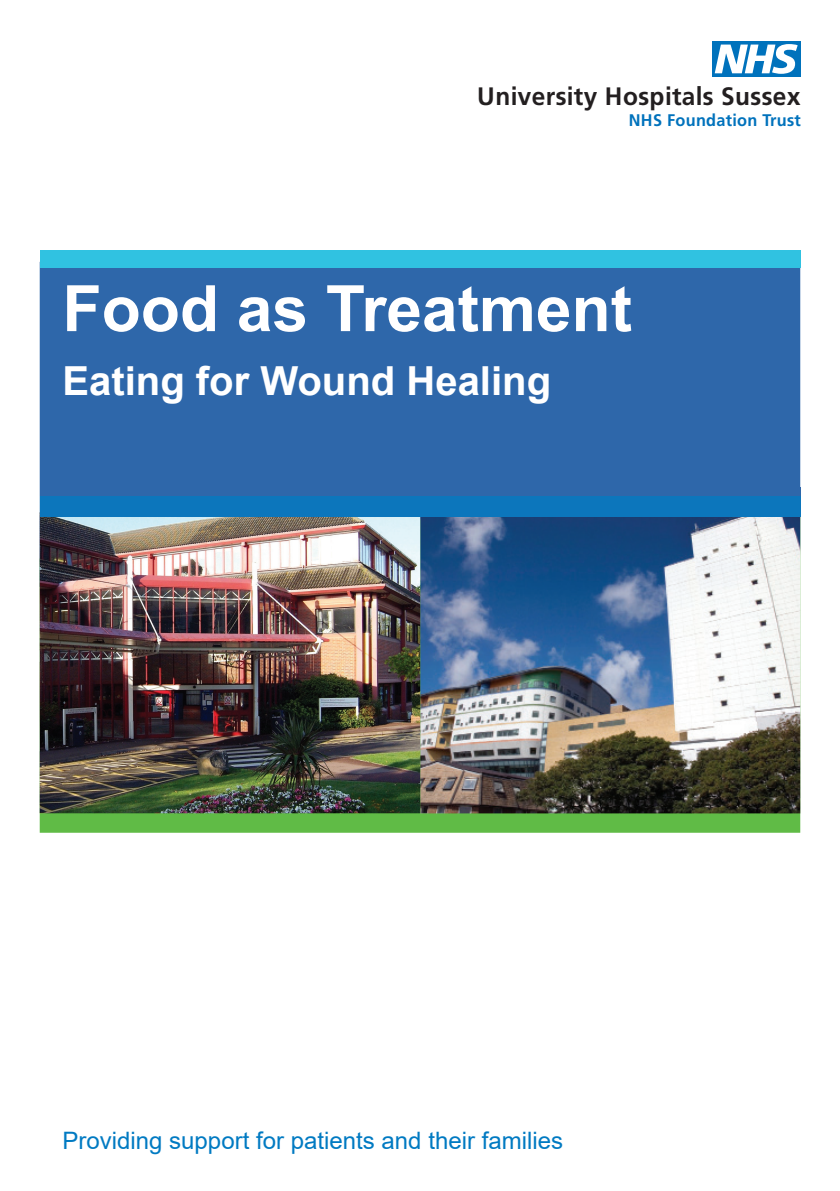
<style>
.page{position:relative;width:840px;height:1191px;background:#fff}
.page>*{position:absolute;margin:0;border:0;box-sizing:border-box;transform-origin:0 0}
.t1{font:700 64px "Arial";color:#fff}
.t2{font:700 40px "Arial";color:#fff}
.t3{font:700 25.2px "Frutiger";color:#231f20}
.t4{font:24px "Arial";color:#007ac2}
.t5{font:700 16.8px "Frutiger";color:#0072bc}
</style>
<div class="page">
<div style="left:40px;top:267px;width:759px;height:221px;background:#2e67aa"></div>
<div style="left:40px;top:813px;width:759px;height:19px;background:#60bb46"></div>
<div style="left:40px;top:250px;width:759px;height:17px;background:#30c2e1"></div>
<img style="left:420px;top:516px;width:379px;height:297px">
<img style="left:40px;top:516px;width:380px;height:297px">
<div style="left:40px;top:488px;width:759px;height:28px;background:#2e67aa"></div>
<div style="left:40px;top:496px;width:759px;height:20px;background:#0c76bc"></div>
<div style="left:711px;top:41px;width:89px;height:36px;background:#0072bc"></div>
<svg style="left:714px;top:44px;width:83px;height:30px"></svg>
<p class="t3" style="left:477px;top:82px;width:325px">University Hospitals Sussex</p>
<p class="t5" style="left:628px;top:110px;width:174px">NHS Foundation Trust</p>
<p class="t1" style="left:62px;top:263px;width:570px">Food as Treatment</p>
<p class="t2" style="left:62px;top:353px;width:490px">Eating for Wound Healing</p>
<p class="t4" style="left:62px;top:1124px;width:502px">Providing support for patients and their families</p>
</div>
